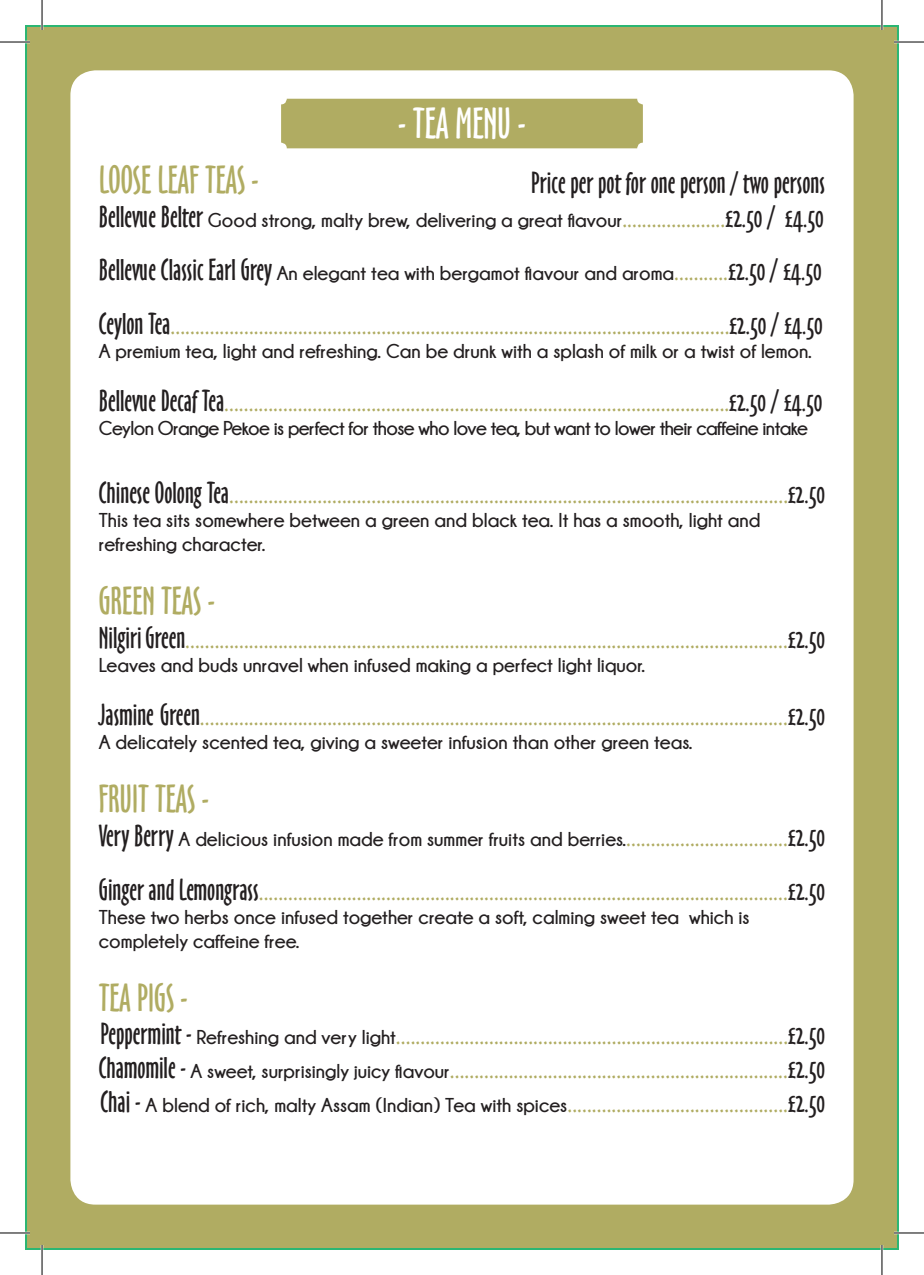
<style>
.page{position:relative;width:924px;height:1275px;background:#fff}
.page>*{position:absolute;margin:0;border:0;box-sizing:border-box;transform-origin:0 0}
.t1{font:40px "Oz Handicraft BT";color:#fff}
.t2{font:36px "Oz Handicraft BT";color:#b0ac62}
.t3{font:28px "Oz Handicraft BT";color:#b0ac62}
.t4{font:28px "Oz Handicraft BT";color:#231f20}
.t5{font:700 20px "Champagne&Limousines";color:#231f20}
.t6{font:700 20px "Champagne&Limousines";letter-spacing:-.03em;color:#231f20}
.s1{font-family:"Oz Handicraft BT";font-weight:400;font-size:28px}
.s2{font-family:"Oz Handicraft BT";font-weight:400;font-size:28px;color:#b0ac62}
.s3{color:#231f20}
.s4{font-family:"Champagne&Limousines";font-weight:700;font-size:20px;color:#231f20}
</style>
<div class="page">
<div style="left:25px;top:25px;width:873px;height:1225px;background:#b0ac62;border:2px solid #2bb673"></div>
<div style="left:71px;top:71px;width:781px;height:1132px;background:#fff;border-radius:24px"></div>
<div style="left:281px;top:99px;width:361px;height:49px;background:#b0ac62;border-radius:6px"></div>
<hr style="left:0;top:41px;width:30px;height:2px;background:#fff">
<hr style="left:893px;top:41px;width:30px;height:2px;background:#fff">
<hr style="left:0;top:1231px;width:30px;height:3px;background:#fff">
<hr style="left:893px;top:1231px;width:30px;height:3px;background:#fff">
<hr style="left:41px;top:0;width:2px;height:30px;background:#fff">
<hr style="left:41px;top:1245px;width:2px;height:30px;background:#fff">
<hr style="left:880px;top:0;width:2px;height:30px;background:#fff">
<hr style="left:880px;top:1245px;width:2px;height:30px;background:#fff">
<hr style="left:0;top:42px;width:30px;height:1px;background:#000">
<hr style="left:893px;top:42px;width:30px;height:1px;background:#000">
<hr style="left:0;top:1232px;width:30px;height:1px;background:#000">
<hr style="left:893px;top:1232px;width:30px;height:1px;background:#000">
<hr style="left:42px;top:0;width:1px;height:30px;background:#000">
<hr style="left:42px;top:1245px;width:1px;height:30px;background:#000">
<hr style="left:881px;top:0;width:1px;height:30px;background:#000">
<hr style="left:881px;top:1245px;width:1px;height:30px;background:#000">
<p class="t1" style="left:398px;top:100px;width:129px">- TEA MENU -</p>
<p class="t2" style="left:99px;top:159px;width:161px">LOOSE LEAF TEAS -</p>
<p class="t4" style="left:531px;top:167px;width:295px">Price per pot for one person / two persons</p>
<p class="t5" style="left:99px;top:209px;width:726px"><span class="s1">Bellevue Belter</span> Good strong, malty brew, delivering a great flavour<span class="s2">.....................</span><span class="s1">£2.50 / £4.50</span></p>
<p class="t5" style="left:99px;top:262px;width:724px"><span class="s1">Bellevue Classic Earl Grey</span> An elegant tea with bergamot flavour and aroma<span class="s2">...........</span><span class="s1">£2.50 / £4.50</span></p>
<p class="t3" style="left:99px;top:307px;width:725px"><span class="s3">Ceylon Tea</span>..................................................................................................................<span class="s3">£2.50 / £4.50</span></p>
<p class="t5" style="left:99px;top:340px;width:714px">A premium tea, light and refreshing. Can be drunk with a splash of milk or a twist of lemon.</p>
<p class="t3" style="left:99px;top:385px;width:724px"><span class="s3">Bellevue Decaf Tea</span>.......................................................................................................<span class="s3">£2.50 / £4.50</span></p>
<p class="t6" style="left:99px;top:417px;width:710px">Ceylon Orange Pekoe is perfect for those who love tea, but want to lower their caffeine intake</p>
<p class="t3" style="left:99px;top:476px;width:727px"><span class="s3">Chinese Oolong Tea</span>..................................................................................................................<span class="s3">£2.50</span></p>
<p class="t5" style="left:99px;top:509px;width:662px">This tea sits somewhere between a green and black tea. It has a smooth, light and</p>
<p class="t5" style="left:99px;top:533px;width:168px">refreshing character.</p>
<p class="t2" style="left:99px;top:580px;width:117px">GREEN TEAS -</p>
<p class="t3" style="left:99px;top:621px;width:727px"><span class="s3">Nilgiri Green</span>...........................................................................................................................<span class="s3">£2.50</span></p>
<p class="t5" style="left:99px;top:653px;width:547px">Leaves and buds unravel when infused making a perfect light liquor.</p>
<p class="t3" style="left:99px;top:699px;width:727px"><span class="s3">Jasmine Green</span>........................................................................................................................<span class="s3">£2.50</span></p>
<p class="t5" style="left:99px;top:731px;width:594px">A delicately scented tea, giving a sweeter infusion than other green teas.</p>
<p class="t2" style="left:99px;top:778px;width:111px">FRUIT TEAS -</p>
<p class="t5" style="left:99px;top:828px;width:727px"><span class="s1">Very Berry</span> A delicious infusion made from summer fruits and berries.<span class="s2">.................................</span><span class="s1">£2.50</span></p>
<p class="t3" style="left:99px;top:873px;width:727px"><span class="s3">Ginger and Lemongrass</span>............................................................................................................<span class="s3">£2.50</span></p>
<p class="t5" style="left:99px;top:905px;width:652px">These two herbs once infused together create a soft, calming sweet tea which is</p>
<p class="t5" style="left:99px;top:929px;width:202px">completely caffeine free.</p>
<p class="t2" style="left:99px;top:977px;width:90px">TEA PIGS -</p>
<p class="t3" style="left:100px;top:1018px;width:726px"><span class="s3">Peppermint -</span> <span class="s4">Refreshing and very light</span>................................................................................<span class="s3">£2.50</span></p>
<p class="t3" style="left:99px;top:1051px;width:727px"><span class="s3">Chamomile -</span> <span class="s4">A sweet, surprisingly juicy flavour</span>.....................................................................<span class="s3">£2.50</span></p>
<p class="t3" style="left:100px;top:1085px;width:726px"><span class="s3">Chai -</span> <span class="s4">A blend of rich, malty Assam (Indian) Tea with spices</span>.............................................<span class="s3">£2.50</span></p>
</div>
